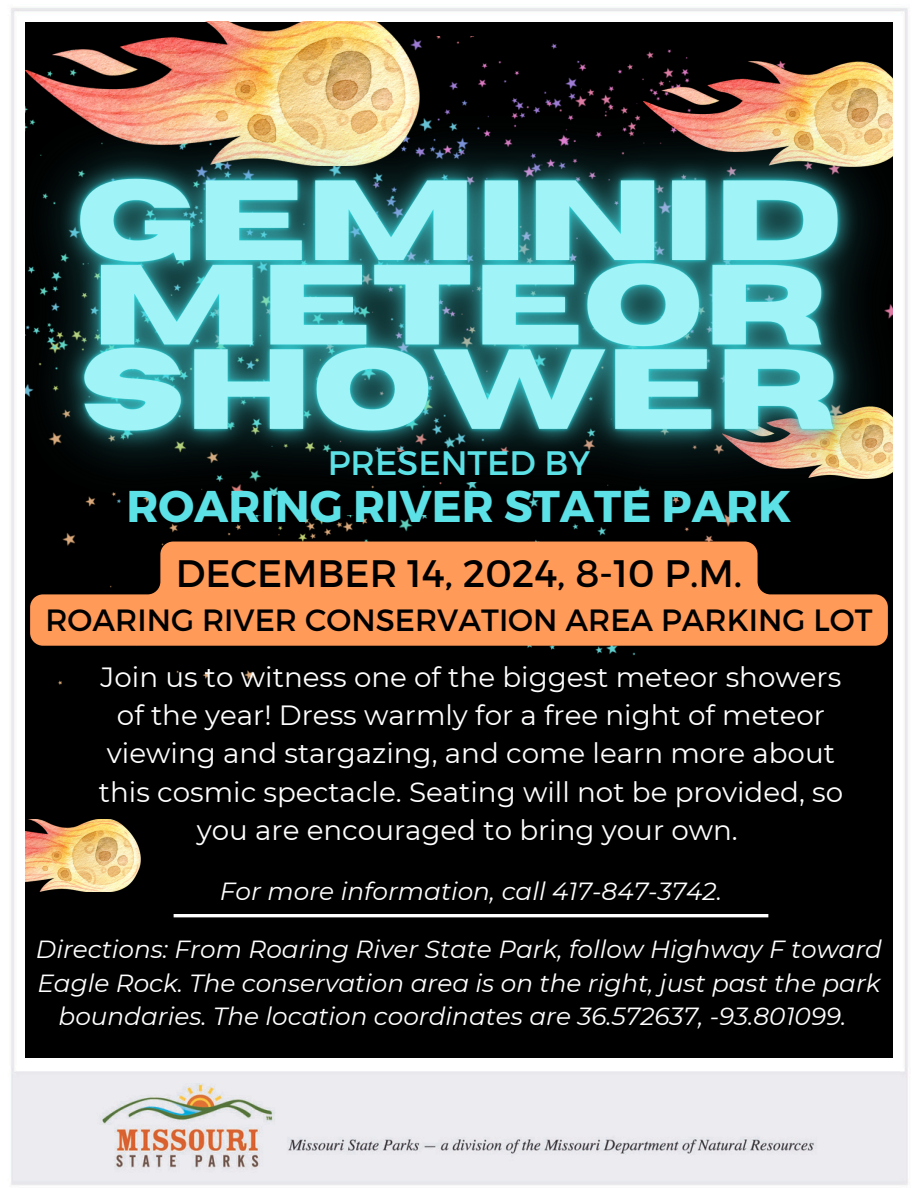
<style>
.page{position:relative;width:918px;height:1188px;background:#fff}
.page>*{position:absolute;margin:0;border:0;box-sizing:border-box;transform-origin:0 0}
.t1{font:700 44.4px "Montserrat";color:#5ce1e6}
.t2{font:38.25px "Montserrat";color:#000}
.t3{font:33.9px "Montserrat";color:#5ce1e6}
.t4{font:30.75px "Montserrat";color:#000}
.t5{font:27.75px/38.2px "Montserrat";color:#fff;text-align:center}
.t6{font:italic 24.75px/33.8px "Montserrat";color:#fff;text-align:center}
</style>
<div class="page">
<img style="left:11px;top:8px;width:897px;height:1177px">
<div style="left:25px;top:22px;width:868px;height:1036px;background:#000"></div>
<hr style="left:174px;top:914px;width:594px;height:3px;background:#fff">
<img style="left:125px;top:22px;width:294px;height:23px">
<img style="left:25px;top:820px;width:115px;height:72px">
<img style="left:11px;top:45px;width:897px;height:527px">
<svg style="left:30px;top:542px;width:858px;height:104px;background:#d7824b"></svg>
<p class="t3" style="left:328px;top:440px;width:264px">PRESENTED BY</p>
<h3 class="t1" style="left:126px;top:478px;width:667px">ROARING RIVER STATE PARK</h3>
<h4 class="t2" style="left:176px;top:549px;width:568px">DECEMBER 14, 2024, 8-10 P.M.</h4>
<h4 class="t4" style="left:45px;top:600px;width:829px">ROARING RIVER CONSERVATION AREA PARKING LOT</h4>
<p class="t5" style="left:99px;top:658px;width:746px">Join us to witness one of the biggest meteor showers of the year! Dress warmly for a free night of meteor viewing and stargazing, and come learn more about this cosmic spectacle. Seating will not be provided, so you are encouraged to bring your own.</p>
<p class="t6" style="left:220px;top:874px;width:503px">For more information, call 417-847-3742.</p>
<p class="t6" style="left:36px;top:932px;width:848px">Directions: From Roaring River State Park, follow Highway F toward<br>Eagle Rock. The conservation area is on the right, just past the park boundaries. The location coordinates are 36.572637, -93.801099.</p>
</div>
